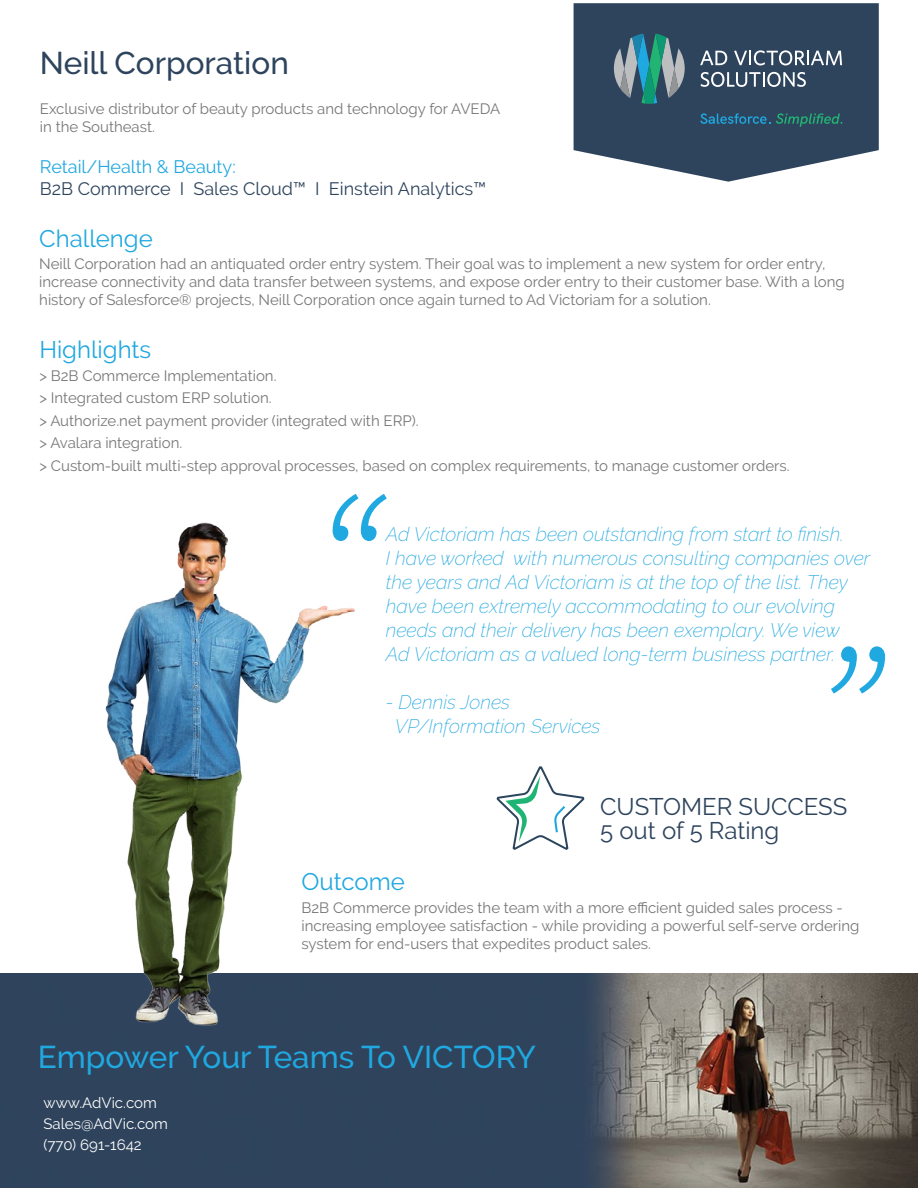
<style>
.page{position:relative;width:918px;height:1188px;background:#fff}
.page>*{position:absolute;margin:0;border:0;box-sizing:border-box;transform-origin:0 0}
.t1{font:500 31.35px "Raleway";color:#20a8e0}
.t2{font:500 31.35px "Raleway";color:#2e445d}
.t3{font:24px/24px "Raleway";color:#2e445d}
.t4{font:24px "Raleway";color:#20a8e0}
.t5{font:italic 200 19.5px/24px "Raleway";color:#20a8e0}
.t6{font:18px "Raleway";color:#2e445d}
.t7{font:18px "Raleway";color:#20a8e0}
.t8{font:15px/18px "Raleway";color:#777}
.t9{font:15px/21px "Raleway";color:#fff}
</style>
<div class="page">
<img style="left:0;top:973px;width:918px;height:215px">
<svg style="left:574px;top:3px;width:305px;height:179px;background:#45596f"></svg>
<svg style="left:700px;top:51px;width:27px;height:14px"></svg>
<svg style="left:734px;top:50px;width:108px;height:15px"></svg>
<svg style="left:701px;top:72px;width:105px;height:15px"></svg>
<svg style="left:614px;top:34px;width:71px;height:70px;background:#528089"></svg>
<svg style="left:700px;top:113px;width:70px;height:11px"></svg>
<svg style="left:776px;top:113px;width:66px;height:14px"></svg>
<svg style="left:496px;top:766px;width:89px;height:84px"></svg>
<svg style="left:354px;top:494px;width:33px;height:47px"></svg>
<svg style="left:831px;top:646px;width:54px;height:48px"></svg>
<img style="left:40px;top:495px;width:325px;height:536px">
<h1 class="t2" style="left:40px;top:45px;width:250px">Neill Corporation</h1>
<p class="t8" style="left:40px;top:100px;width:462px">Exclusive distributor of beauty products and technology for AVEDA in the Southeast.</p>
<p class="t7" style="left:40px;top:157px;width:197px">Retail/Health &amp; Beauty:</p>
<p class="t6" style="left:40px;top:178px;width:448px">B2B Commerce I Sales Cloud™ I Einstein Analytics™</p>
<h2 class="t4" style="left:39px;top:224px;width:115px">Challenge</h2>
<p class="t8" style="left:39px;top:255px;width:807px">Neill Corporation had an antiquated order entry system. Their goal was to implement a new system for order entry, increase connectivity and data transfer between systems, and expose order entry to their customer base. With a long history of Salesforce® projects, Neill Corporation once again turned to Ad Victoriam for a solution.</p>
<h2 class="t4" style="left:39px;top:336px;width:113px">Highlights</h2>
<p class="t8" style="left:39px;top:364px;width:752px;line-height:22.5px">&gt; B2B Commerce Implementation.<br>&gt; Integrated custom ERP solution.<br>&gt; Authorize.net payment provider (integrated with ERP).<br>&gt; Avalara integration.<br>&gt; Custom-built multi-step approval processes, based on complex requirements, to manage customer orders.</p>
<p class="t5" style="left:386px;top:522px;width:486px">Ad Victoriam has been outstanding from start to finish.<br>I have worked with numerous consulting companies over the years and Ad Victoriam is at the top of the list. They have been extremely accommodating to our evolving needs and their delivery has been exemplary. We view<br>Ad Victoriam as a valued long-term business partner.</p>
<h3 class="t5" style="left:395px;top:690px;width:207px;text-indent:-9px">- Dennis Jones<br>VP/Information Services</h3>
<h2 class="t3" style="left:600px;top:794px;width:249px">CUSTOMER SUCCESS<br>5 out of 5 Rating</h2>
<h2 class="t4" style="left:301px;top:868px;width:105px">Outcome</h2>
<p class="t8" style="left:301px;top:898px;width:560px">B2B Commerce provides the team with a more efficient guided sales process - increasing employee satisfaction - while providing a powerful self-serve ordering system for end-users that expedites product sales.</p>
<h1 class="t1" style="left:38px;top:1039px;width:500px">Empower Your Teams To VICTORY</h1>
<p class="t9" style="left:44px;top:1092px;width:126px">www.AdVic.com<br>Sales@AdVic.com (770) 691-1642</p>
</div>
